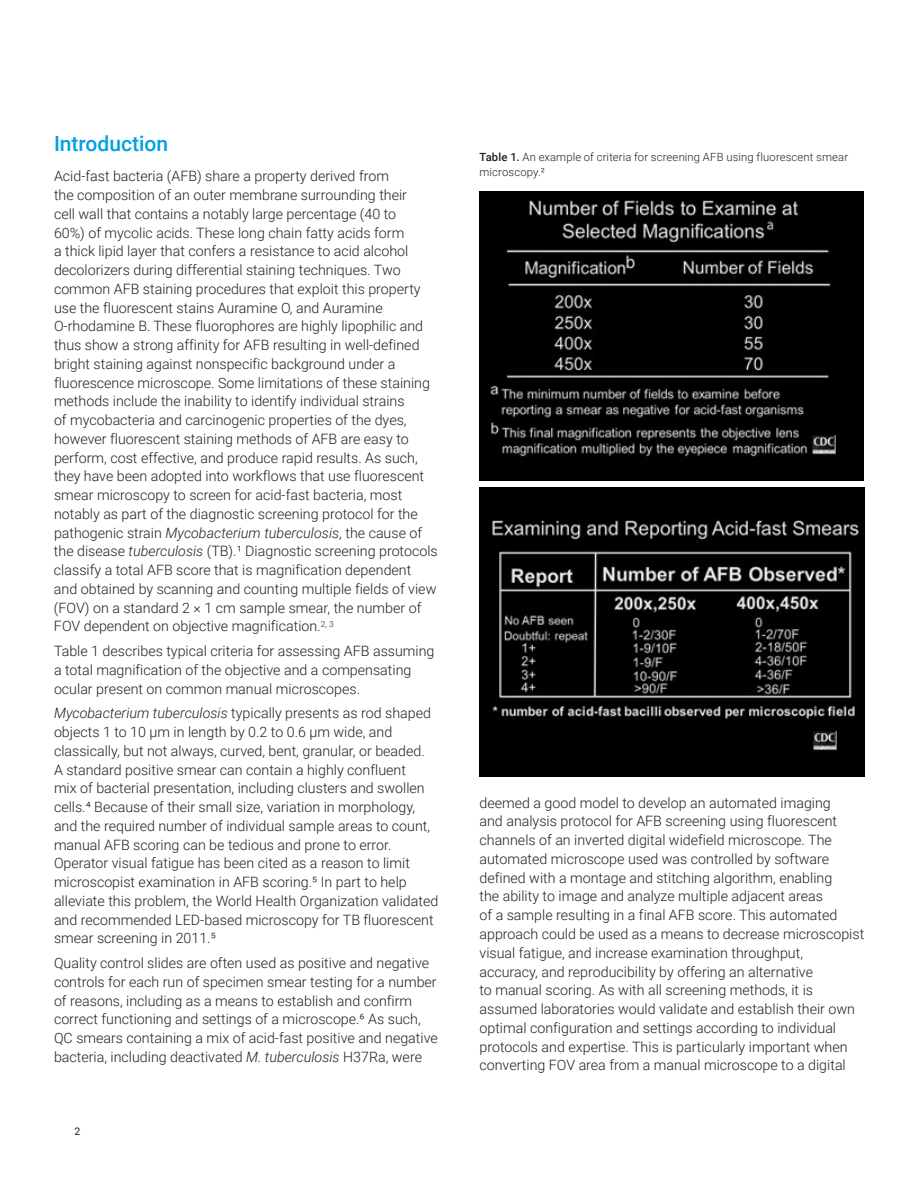
<style>
.page{position:relative;width:918px;height:1188px;background:#fff}
.page>*{position:absolute;margin:0;border:0;box-sizing:border-box;transform-origin:0 0}
.Header_1{font:500 21px "Roboto";color:#00a1e3}
.Text{font:300 14.25px/18.8px "Roboto";color:#231f20}
.t1{font:300 11.25px/15px "Roboto";letter-spacing:.015em;color:#231f20}
.t2{font:10.5px "Roboto";color:#231f20}
.s1{font-style:italic}
.s2{font-weight:500}
</style>
<div class="page">
<img style="left:480px;top:192px;width:384px;height:288px">
<img style="left:480px;top:488px;width:384px;height:288px">
<p class="Header_1" style="left:54px;top:129px;width:116px">Introduction</p>
<p class="Text" style="left:54px;top:166px;width:385px">Acid-fast bacteria (AFB) share a property derived from<br>the composition of an outer membrane surrounding their<br>cell wall that contains a notably large percentage (40 to<br>60%) of mycolic acids. These long chain fatty acids form<br>a thick lipid layer that confers a resistance to acid alcohol decolorizers during differential staining techniques. Two common AFB staining procedures that exploit this property use the fluorescent stains Auramine O, and Auramine O-rhodamine B. These fluorophores are highly lipophilic and thus show a strong affinity for AFB resulting in well-defined bright staining against nonspecific background under a fluorescence microscope. Some limitations of these staining methods include the inability to identify individual strains<br>of mycobacteria and carcinogenic properties of the dyes, however fluorescent staining methods of AFB are easy to perform, cost effective, and produce rapid results. As such, they have been adopted into workflows that use fluorescent smear microscopy to screen for acid-fast bacteria, most notably as part of the diagnostic screening protocol for the pathogenic strain <span class="s1">Mycobacterium tuberculosis</span>, the cause of the disease <span class="s1">tuberculosis</span> (TB).¹ Diagnostic screening protocols classify a total AFB score that is magnification dependent and obtained by scanning and counting multiple fields of view (FOV) on a standard 2 × 1 cm sample smear, the number of FOV dependent on objective magnification.<sup>2,</sup> <sup>3</sup></p>
<p class="Text" style="left:54px;top:641px;width:382px">Table 1 describes typical criteria for assessing AFB assuming a total magnification of the objective and a compensating ocular present on common manual microscopes.</p>
<p class="Text" style="left:54px;top:703px;width:386px"><span class="s1">Mycobacterium tuberculosis</span> typically presents as rod shaped objects 1 to 10 µm in length by 0.2 to 0.6 µm wide, and classically, but not always, curved, bent, granular, or beaded.<br>A standard positive smear can contain a highly confluent<br>mix of bacterial presentation, including clusters and swollen cells.4 Because of their small size, variation in morphology, and the required number of individual sample areas to count, manual AFB scoring can be tedious and prone to error.<br>Operator visual fatigue has been cited as a reason to limit microscopist examination in AFB scoring.5 In part to help alleviate this problem, the World Health Organization validated and recommended LED-based microscopy for TB fluorescent smear screening in 2011.5</p>
<p class="Text" style="left:54px;top:953px;width:385px">Quality control slides are often used as positive and negative controls for each run of specimen smear testing for a number of reasons, including as a means to establish and confirm correct functioning and settings of a microscope.6 As such, QC smears containing a mix of acid-fast positive and negative bacteria, including deactivated <span class="s1">M. tuberculosis</span> H37Ra, were</p>
<p class="t2" style="left:75px;top:1124px;width:7px">2</p>
<p class="t1" style="left:480px;top:149px;width:370px"><span class="s2">Table 1.</span> An example of criteria for screening AFB using fluorescent smear microscopy.2</p>
<p class="Text" style="left:480px;top:793px;width:386px">deemed a good model to develop an automated imaging<br>and analysis protocol for AFB screening using fluorescent channels of an inverted digital widefield microscope. The automated microscope used was controlled by software defined with a montage and stitching algorithm, enabling<br>the ability to image and analyze multiple adjacent areas<br>of a sample resulting in a final AFB score. This automated approach could be used as a means to decrease microscopist visual fatigue, and increase examination throughput, accuracy, and reproducibility by offering an alternative<br>to manual scoring. As with all screening methods, it is assumed laboratories would validate and establish their own optimal configuration and settings according to individual protocols and expertise. This is particularly important when converting FOV area from a manual microscope to a digital</p>
</div>
